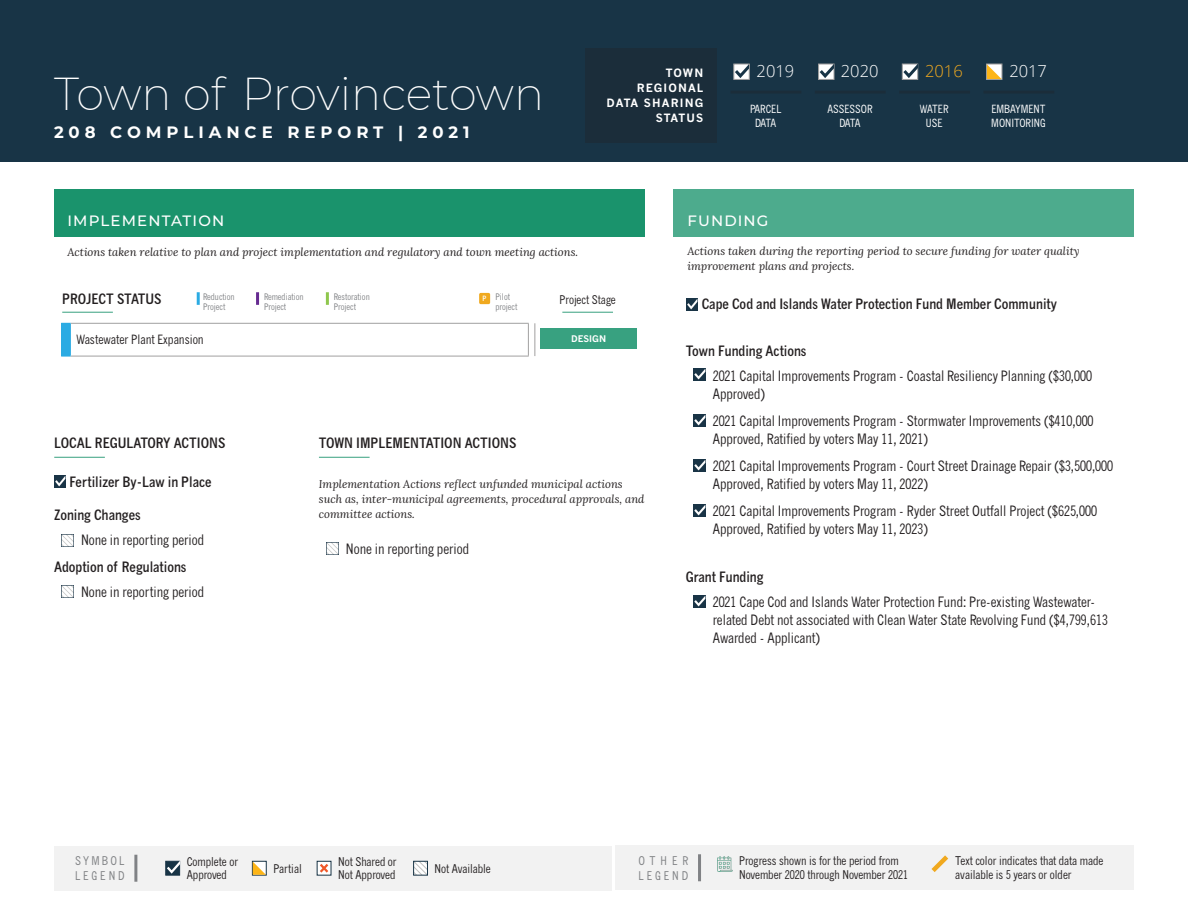
<style>
.page{position:relative;width:1188px;height:918px;background:#fff}
.page>*{position:absolute;margin:0;border:0;box-sizing:border-box;transform-origin:0 0}
.Title__Town_Name{font:200 45px "Montserrat";letter-spacing:-.01em;color:#fff}
.t1{font:700 16.5px "Montserrat";letter-spacing:.3em;color:#fff}
.Data__Year{font:300 16.5px "Open Sans";color:#fff}
.Data__Year-2{font:300 16.5px "Open Sans";color:#f0a91f}
.t2{font:500 15px "Montserrat";letter-spacing:.075em;color:#fff}
.t3{font:condensed 14.25px/18px "News Gothic MT Std";color:#231f20}
.Section_Text_H1{font:700 condensed 14.25px "News Gothic MT Std";color:#231f20}
.Section_Text_H1_far{font:700 condensed 14.25px "News Gothic MT Std";color:#231f20}
.Section_Body_List_H1{font:700 condensed 14.25px "News Gothic MT Std";color:#231f20}
.Imp_Project_title{font:condensed 12.75px "News Gothic MT Std";color:#231f20}
.Top_Row_Header_2{font:condensed 12px/13.5px "News Gothic MT Std";color:#231f20}
.t4{font:condensed 12px/15px "News Gothic MT Std";letter-spacing:.21em;color:#808285}
.t5{font:condensed 12px/15px "News Gothic MT Std";letter-spacing:.24em;color:#808285}
.Section_heading-intr{font:italic 11.25px/15px "Lora";color:#231f20}
.t6{font:condensed 11.25px/13.5px "News Gothic MT Std";color:#fff;text-align:center}
.t7{font:700 11.25px/15px "News Gothic MT Std";letter-spacing:.1em;color:#fff;text-align:right}
.t8{font:condensed 11.25px/13.5px "News Gothic MT Std";letter-spacing:-.025em;color:#fff;text-align:center}
.t9{font:condensed 9px/10.1px "News Gothic MT Std";color:#808285}
.Imp_Project_Stage{font:700 9px "News Gothic MT Std";color:#fff}
.t10{font:700 condensed 7.2px "News Gothic MT Std";color:#fff}
</style>
<div class="page">
<div style="left:54px;top:846px;width:557px;height:44px;background:#f2f2f2"></div>
<div style="left:616px;top:846px;width:518px;height:44px;background:#f2f2f2"></div>
<svg style="left:252px;top:861px;width:15px;height:15px"></svg>
<svg style="left:165px;top:861px;width:15px;height:15px"></svg>
<svg style="left:316px;top:861px;width:16px;height:15px"></svg>
<svg style="left:413px;top:861px;width:15px;height:15px"></svg>
<hr style="left:134px;top:855px;width:3px;height:27px;background:#808285">
<hr style="left:698px;top:854px;width:3px;height:27px;background:#808285">
<svg style="left:931px;top:855px;width:18px;height:17px"></svg>
<div style="left:0;top:0;width:1188px;height:162px;background:#183446"></div>
<div style="left:585px;top:48px;width:132px;height:94px;background:#1b2d3a"></div>
<hr style="left:730px;top:91px;width:71px;height:3px;background:#231f20">
<hr style="left:815px;top:91px;width:71px;height:3px;background:#231f20">
<hr style="left:899px;top:91px;width:71px;height:3px;background:#231f20">
<hr style="left:983px;top:91px;width:71px;height:3px;background:#231f20">
<svg style="left:986px;top:63px;width:17px;height:17px"></svg>
<svg style="left:901px;top:63px;width:18px;height:17px"></svg>
<svg style="left:818px;top:63px;width:17px;height:17px"></svg>
<svg style="left:733px;top:63px;width:17px;height:17px"></svg>
<div style="left:54px;top:189px;width:591px;height:48px;background:#1a936c"></div>
<div style="left:674px;top:189px;width:460px;height:48px;background:#4dab8d"></div>
<svg style="left:686px;top:299px;width:12px;height:11px"></svg>
<img style="left:717px;top:856px;width:16px;height:16px">
<hr style="left:319px;top:457px;width:51px;height:1px;background:#4dab8d">
<hr style="left:54px;top:457px;width:51px;height:1px;background:#4dab8d">
<svg style="left:54px;top:476px;width:12px;height:12px"></svg>
<svg style="left:62px;top:534px;width:12px;height:12px"></svg>
<svg style="left:62px;top:586px;width:12px;height:12px"></svg>
<svg style="left:694px;top:368px;width:12px;height:12px"></svg>
<svg style="left:694px;top:415px;width:12px;height:12px"></svg>
<svg style="left:694px;top:460px;width:12px;height:12px"></svg>
<svg style="left:694px;top:505px;width:12px;height:12px"></svg>
<svg style="left:694px;top:596px;width:12px;height:12px"></svg>
<svg style="left:327px;top:543px;width:12px;height:11px"></svg>
<svg style="left:62px;top:292px;width:551px;height:64px"></svg>
<div style="left:62px;top:323px;width:8px;height:33px;background:#2babe3"></div>
<hr style="left:528px;top:324px;width:1px;height:32px;background:#a1a0a0">
<hr style="left:534px;top:323px;width:1px;height:33px;background:#a1a0a0">
<hr style="left:71px;top:356px;width:458px;height:1px;background:#a1a0a0">
<svg style="left:61px;top:318px;width:552px;height:6px"></svg>
<hr style="left:61px;top:324px;width:1px;height:32px;background:#2babe3">
<hr style="left:70px;top:324px;width:1px;height:32px;background:#2babe3">
<hr style="left:62px;top:312px;width:51px;height:1px;background:#4dab8d">
<hr style="left:562px;top:312px;width:51px;height:1px;background:#4dab8d">
<div style="left:479px;top:293px;width:11px;height:11px;background:#f0a91f;border-radius:2px"></div>
<svg style="left:326px;top:292px;width:3px;height:13px"></svg>
<svg style="left:256px;top:292px;width:3px;height:13px"></svg>
<svg style="left:197px;top:292px;width:3px;height:13px"></svg>
<div style="left:541px;top:328px;width:96px;height:21px;background:#38a180"></div>
<p class="Title__Town_Name" style="left:54px;top:64px;width:492px">Town of Provincetown</p>
<p class="t1" style="left:54px;top:120px;width:417px">208 COMPLIANCE REPORT | 2021</p>
<p class="t2" style="left:68px;top:210px;width:158px">IMPLEMENTATION</p>
<p class="Section_heading-intr" style="left:68px;top:245px;width:512px">Actions taken relative to plan and project implementation and regulatory and town meeting actions.</p>
<p class="t7" style="left:606px;top:65px;width:98px">TOWN<br>REGIONAL<br>DATA SHARING<br>STATUS</p>
<p class="Data__Year" style="left:757px;top:60px;width:39px">2019</p>
<p class="Data__Year" style="left:841px;top:60px;width:39px">2020</p>
<p class="Data__Year-2" style="left:925px;top:60px;width:39px">2016</p>
<p class="Data__Year" style="left:1009px;top:60px;width:39px">2017</p>
<p class="t8" style="left:750px;top:102px;width:33px">PARCEL<br>DATA</p>
<p class="t6" style="left:827px;top:102px;width:47px">ASSESSOR<br>DATA</p>
<p class="t6" style="left:920px;top:102px;width:30px">WATER<br>USE</p>
<p class="t6" style="left:991px;top:102px;width:56px;text-align:left">EMBAYMENT<br>MONITORING</p>
<p class="t2" style="left:687px;top:210px;width:83px">FUNDING</p>
<p class="Section_heading-intr" style="left:687px;top:243px;width:394px">Actions taken during the reporting period to secure funding for water quality improvement plans and projects.</p>
<p class="t9" style="left:203px;top:291px;width:33px">Reduction<br>Project</p>
<p class="t9" style="left:496px;top:291px;width:23px">Pilot project</p>
<p class="t9" style="left:264px;top:291px;width:41px">Remediation<br>Project</p>
<p class="t9" style="left:334px;top:291px;width:37px">Restoration</p>
<p class="t10" style="left:482px;top:294px;width:5px">P</p>
<p class="t9" style="left:334px;top:302px;width:24px">Project</p>
<p class="Section_Text_H1" style="left:62px;top:290px;width:101px">PROJECT STATUS</p>
<p class="Top_Row_Header_2" style="left:560px;top:293px;width:58px">Project Stage</p>
<p class="Imp_Project_title" style="left:76px;top:332px;width:129px">Wastewater Plant Expansion</p>
<p class="Imp_Project_Stage" style="left:571px;top:333px;width:37px">DESIGN</p>
<p class="Section_Text_H1" style="left:54px;top:434px;width:173px">LOCAL REGULATORY ACTIONS</p>
<p class="Section_Text_H1" style="left:319px;top:434px;width:199px">TOWN IMPLEMENTATION ACTIONS</p>
<p class="Section_Body_List_H1" style="left:70px;top:473px;width:143px">Fertilizer By-Law in Place</p>
<p class="Section_Text_H1_far" style="left:54px;top:507px;width:88px">Zoning Changes</p>
<p class="t3" style="left:68px;top:531px;width:138px">• None in reporting period</p>
<p class="Section_Text_H1_far" style="left:54px;top:558px;width:134px">Adoption of Regulations</p>
<p class="t3" style="left:68px;top:583px;width:138px">• None in reporting period</p>
<p class="Section_heading-intr" style="left:319px;top:476px;width:327px">Implementation Actions reflect unfunded municipal actions such as, inter-municipal agreements, procedural approvals, and committee actions.</p>
<p class="t3" style="left:332px;top:539px;width:138px">• None in reporting period</p>
<p class="Section_Text_H1" style="left:702px;top:295px;width:357px">Cape Cod and Islands Water Protection Fund Member Community</p>
<p class="Section_Text_H1" style="left:686px;top:342px;width:122px">Town Funding Actions</p>
<p class="t3" style="left:713px;top:367px;width:381px;text-indent:-14px">• 2021 Capital Improvements Program - Coastal Resiliency Planning ($30,000<br>Approved)</p>
<p class="t3" style="left:713px;top:412px;width:382px;text-indent:-14px">• 2021 Capital Improvements Program - Stormwater Improvements ($410,000<br>Approved, Ratified by voters May 11, 2021)</p>
<p class="t3" style="left:713px;top:457px;width:402px;text-indent:-14px">• 2021 Capital Improvements Program - Court Street Drainage Repair ($3,500,000<br>Approved, Ratified by voters May 11, 2022)</p>
<p class="t3" style="left:713px;top:502px;width:386px;text-indent:-14px">• 2021 Capital Improvements Program - Ryder Street Outfall Project ($625,000<br>Approved, Ratified by voters May 11, 2023)</p>
<p class="Section_Text_H1" style="left:686px;top:568px;width:79px">Grant Funding</p>
<p class="t3" style="left:713px;top:593px;width:397px;text-indent:-14px">• 2021 Cape Cod and Islands Water Protection Fund: Pre-existing Wastewater&shy;related Debt not associated with Clean Water State Revolving Fund ($4,799,613<br>Awarded - Applicant)</p>
<p class="t4" style="left:75px;top:853px;width:51px">SYMBOL<br>LEGEND</p>
<p class="t5" style="left:639px;top:853px;width:51px">OTHER<br>LEGEND</p>
<p class="Top_Row_Header_2" style="left:955px;top:854px;width:149px">Text color indicates that data made available is 5 years or older</p>
<p class="Top_Row_Header_2" style="left:739px;top:854px;width:170px">Progress shown is for the period from<br>November 2020 through November 2021</p>
<p class="Top_Row_Header_2" style="left:187px;top:855px;width:53px">Complete or<br>Approved</p>
<p class="Top_Row_Header_2" style="left:273px;top:862px;width:30px">Partial</p>
<p class="Top_Row_Header_2" style="left:338px;top:855px;width:60px">Not Shared or<br>Not Approved</p>
<p class="Top_Row_Header_2" style="left:435px;top:862px;width:58px">Not Available</p>
</div>
